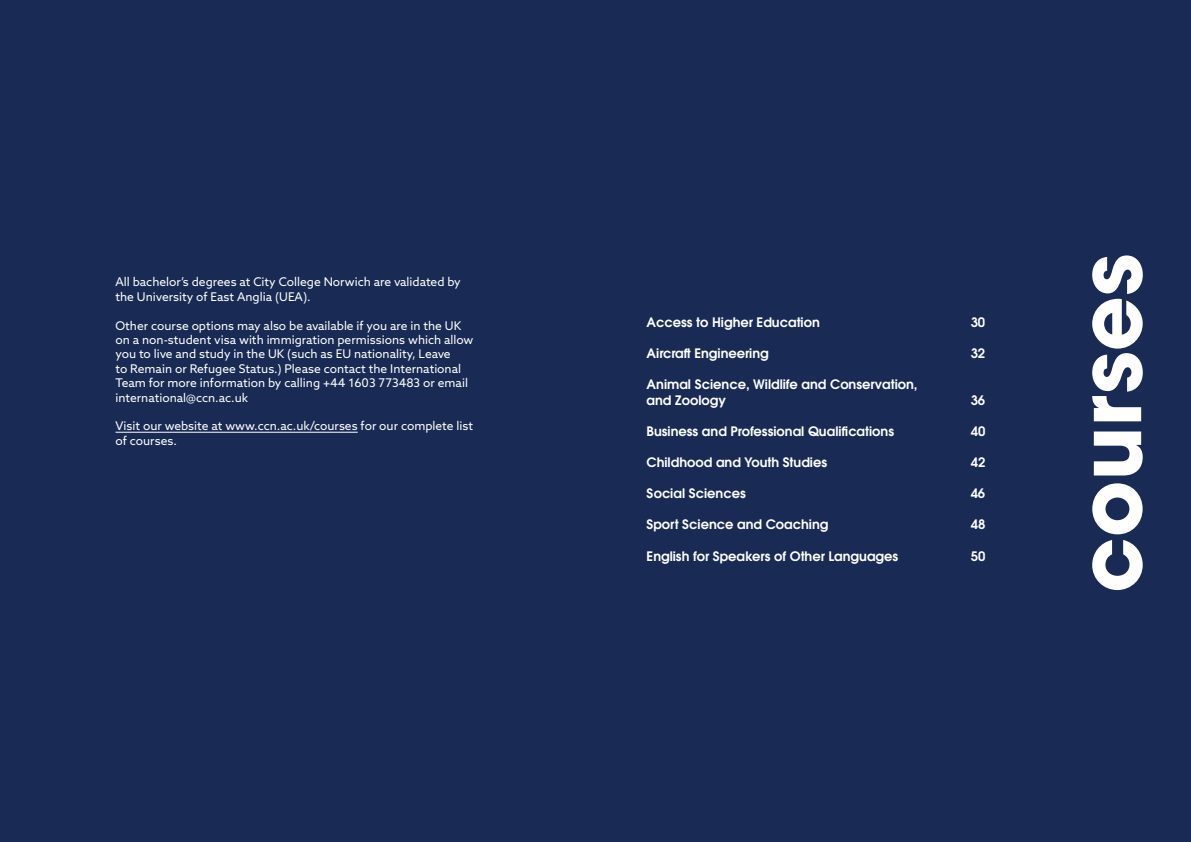
<style>
.page{position:relative;width:1191px;height:842px;background:#192a54}
.page>*{position:absolute;margin:0;border:0;box-sizing:border-box;transform-origin:0 0}
.t1{font:700 85.3px "ITC Avant Garde Pro";color:#fff}
.t2{font:600 13px "ITC Avant Garde Std";color:#fff}
.t3{font:12px/14.4px "Azo Sans";color:#fff}
</style>
<div class="page">
<hr style="left:115px;top:432px;width:243px;height:1px;background:#fff">
<p class="t3" style="left:115px;top:275px;width:347px">All bachelor’s degrees at City College Norwich are validated by the University of East Anglia (UEA).</p>
<p class="t3" style="left:115px;top:318px;width:359px">Other course options may also be available if you are in the UK on a non-student visa with immigration permissions which allow you to live and study in the UK (such as EU nationality, Leave<br>to Remain or Refugee Status.) Please contact the International Team for more information by calling +44 1603 773483 or email international@ccn.ac.uk</p>
<p class="t3" style="left:115px;top:419px;width:359px">Visit our website at www.ccn.ac.uk/courses for our complete list of courses.</p>
<p class="t2" style="left:646px;top:313px;width:175px">Access to Higher Education</p>
<p class="t2" style="left:970px;top:313px;width:16px">30</p>
<p class="t2" style="left:646px;top:344px;width:124px">Aircraft Engineering</p>
<p class="t2" style="left:970px;top:344px;width:16px">32</p>
<p class="t2" style="left:646px;top:376px;width:272px">Animal Science, Wildlife and Conservation,</p>
<p class="t2" style="left:646px;top:391px;width:81px">and Zoology</p>
<p class="t2" style="left:970px;top:391px;width:16px">36</p>
<p class="t2" style="left:646px;top:422px;width:249px">Business and Professional Qualifications</p>
<p class="t2" style="left:970px;top:422px;width:16px">40</p>
<p class="t2" style="left:646px;top:454px;width:182px">Childhood and Youth Studies</p>
<p class="t2" style="left:970px;top:454px;width:16px">42</p>
<p class="t2" style="left:646px;top:485px;width:101px">Social Sciences</p>
<p class="t2" style="left:970px;top:485px;width:16px">46</p>
<p class="t2" style="left:646px;top:516px;width:183px">Sport Science and Coaching</p>
<p class="t2" style="left:970px;top:516px;width:16px">48</p>
<p class="t2" style="left:646px;top:547px;width:253px">English for Speakers of Other Languages</p>
<p class="t2" style="left:970px;top:547px;width:16px">50</p>
<p class="t1" style="left:1052px;top:593px;width:341px;rotate:-90deg">courses</p>
</div>
